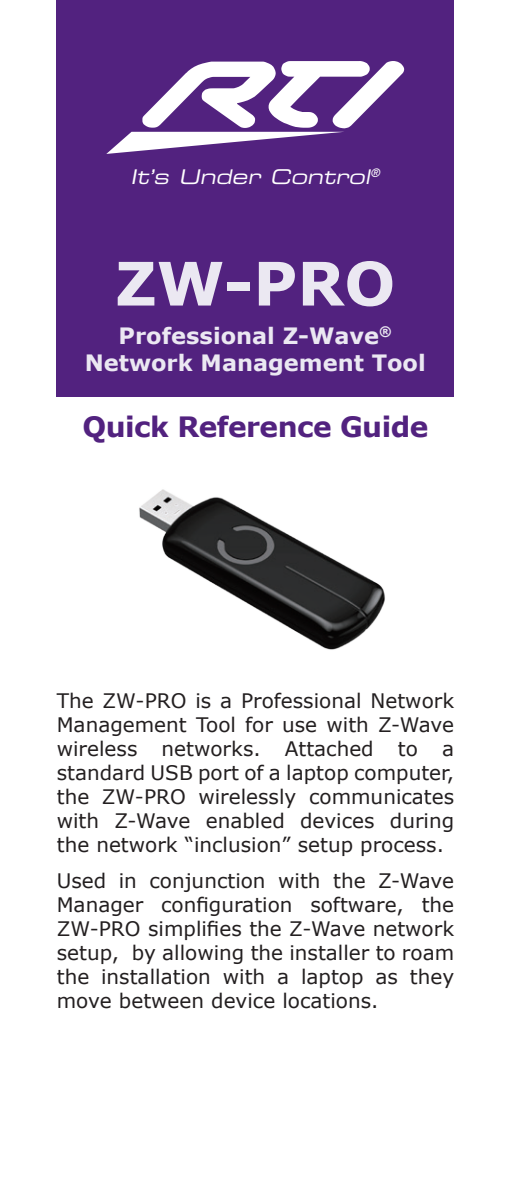
<style>
.page{position:relative;width:511px;height:1191px;background:#fff}
.page>*{position:absolute;margin:0;border:0;box-sizing:border-box;transform-origin:0 0}
.t1{font:700 60px "Verdana";color:#ebe8f2}
.t2{font:700 28px "Verdana";letter-spacing:-.02em;color:#52227f}
.t3{font:700 22.4px/27.2px "Verdana";color:#ebe8f2;text-align:center}
.t4{font:italic 20.4px "Eurostile Extended Two";color:#fff}
.t5{font:20px/24px "Verdana";color:#231f20;text-align:justify}
</style>
<div class="page">
<div style="left:56px;top:0;width:398px;height:397px;background:#52227f"></div>
<svg style="left:106px;top:61px;width:298px;height:93px"></svg>
<img style="left:139px;top:489px;width:246px;height:161px">
<p class="t4" style="left:130px;top:162px;width:253px">It’s Under Control<sup>®</sup></p>
<h1 class="t1" style="left:115px;top:241px;width:281px">ZW-PRO</h1>
<p class="t3" style="left:85px;top:322px;width:342px">Professional Z-Wave<sup>®<br></sup>Network Management Tool</p>
<h2 class="t2" style="left:82px;top:406px;width:347px">Quick Reference Guide</h2>
<p class="t5" style="left:57px;top:689px;width:398px">The ZW-PRO is a Professional Network Management Tool for use with Z-Wave wireless networks. Attached to a standard USB port of a laptop computer, the ZW-PRO wirelessly communicates with Z-Wave enabled devices during the network “inclusion” setup process.</p>
<p class="t5" style="left:57px;top:868px;width:398px">Used in conjunction with the Z-Wave Manager configuration software, the ZW-PRO simplifies the Z-Wave network setup, by allowing the installer to roam the installation with a laptop as they move between device locations.</p>
</div>
